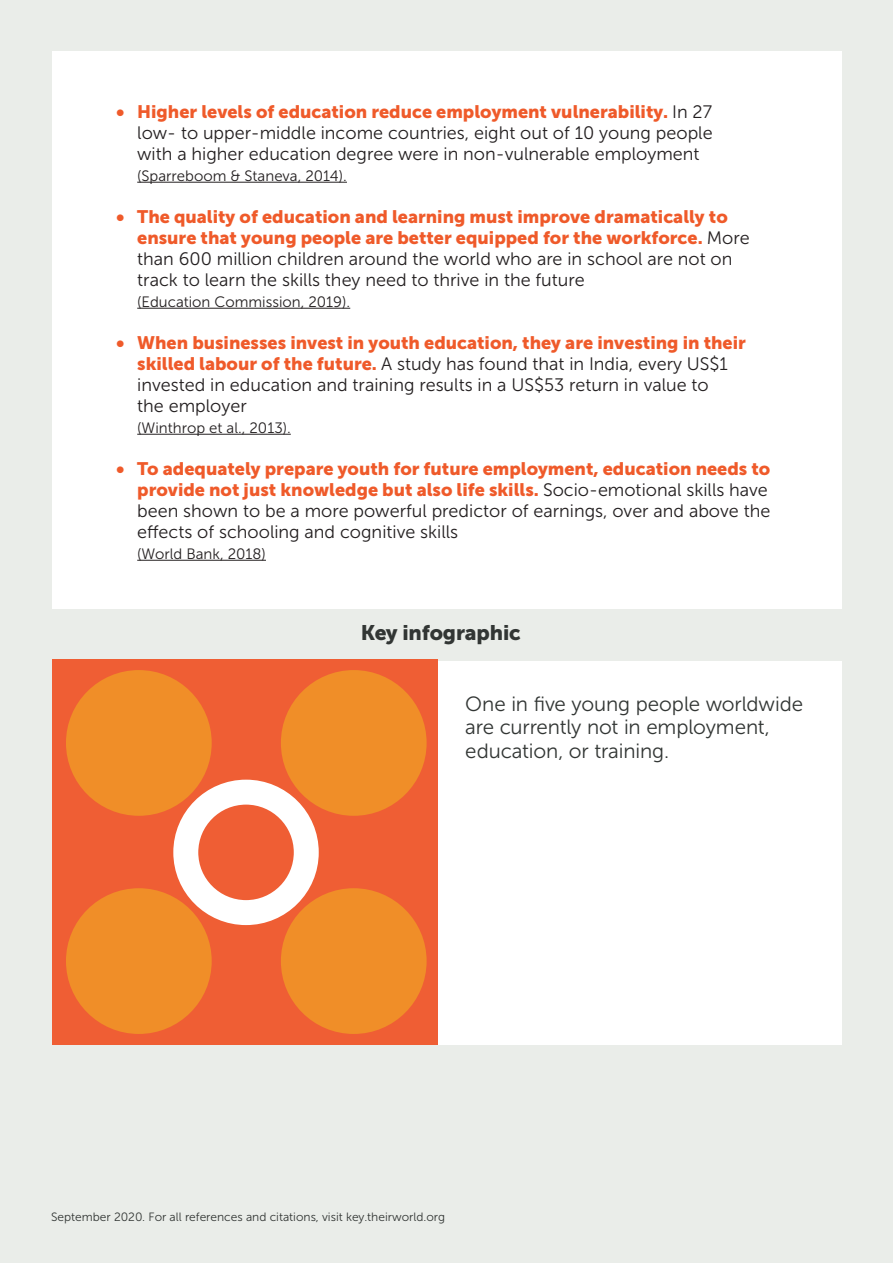
<style>
.page{position:relative;width:893px;height:1263px;background:#eaede9}
.page>*{position:absolute;margin:0;border:0;box-sizing:border-box;transform-origin:0 0}
.t1{font:21px "Museo Sans 900";letter-spacing:-.01em;color:#323634}
.t2{font:20.55px/23.5px "Museo Sans 300";letter-spacing:-.005em;color:#323634}
.t3{font:18px/21px "Museo Sans 300";color:#231f20}
.t4{font:18px/21px "Museo Sans 900";color:#ef5a2a}
.t5{font:15px "Museo Sans 300";color:#231f20}
.t6{font:12px "Museo Sans 300";color:#323634}
.s1{font-family:"Museo Sans 300";color:#231f20}
.s2{font-family:"Museo Sans 900";color:#ef5a2a}
</style>
<div class="page">
<div style="left:52px;top:51px;width:789px;height:557px;background:#fff"></div>
<hr style="left:137px;top:182px;width:210px;height:1px;background:#231f20">
<hr style="left:137px;top:308px;width:213px;height:1px;background:#231f20">
<hr style="left:137px;top:434px;width:154px;height:1px;background:#231f20">
<hr style="left:137px;top:560px;width:129px;height:1px;background:#231f20">
<div style="left:404px;top:661px;width:438px;height:384px;background:#fff"></div>
<div style="left:52px;top:660px;width:386px;height:385px;background:#ef5e34"></div>
<div style="left:66px;top:670px;width:146px;height:146px;background:#f08e28;border-radius:50%"></div>
<div style="left:281px;top:670px;width:146px;height:146px;background:#f08e28;border-radius:50%"></div>
<div style="left:66px;top:888px;width:146px;height:146px;background:#f08e28;border-radius:50%"></div>
<div style="left:281px;top:888px;width:146px;height:146px;background:#f08e28;border-radius:50%"></div>
<div style="left:173px;top:780px;width:146px;height:145px;border:25px solid #fff;border-radius:50%"></div>
<p class="t4" style="left:116px;top:101px;width:597px">• Higher levels of education reduce employment vulnerability. <span class="s1">In 27</span></p>
<p class="t3" style="left:137px;top:122px;width:577px">low- to upper-middle income countries, eight out of 10 young people with a higher education degree were in non-vulnerable employment</p>
<p class="t5" style="left:137px;top:167px;width:211px">(Sparreboom &amp; Staneva, 2014).</p>
<p class="t4" style="left:137px;top:206px;width:614px;text-indent:-21px">• The quality of education and learning must improve dramatically to ensure that young people are better equipped for the workforce. <span class="s1">More</span></p>
<p class="t3" style="left:137px;top:248px;width:597px">than 600 million children around the world who are in school are not on track to learn the skills they need to thrive in the future</p>
<p class="t5" style="left:137px;top:293px;width:215px">(Education Commission, 2019).</p>
<p class="t4" style="left:116px;top:332px;width:631px">• When businesses invest in youth education, they are investing in their</p>
<p class="t3" style="left:137px;top:353px;width:592px"><span class="s2">skilled labour of the future.</span> A study has found that in India, every US$1 invested in education and training results in a US$53 return in value to the employer</p>
<p class="t5" style="left:137px;top:419px;width:155px">(Winthrop et al., 2013).</p>
<p class="t4" style="left:116px;top:458px;width:656px;text-align:right">• To adequately prepare youth for future employment, education needs to provide not just knowledge but also life skills. <span class="s1">Socio-emotional skills have</span></p>
<p class="t3" style="left:137px;top:500px;width:635px">been shown to be a more powerful predictor of earnings, over and above the effects of schooling and cognitive skills</p>
<p class="t5" style="left:137px;top:545px;width:130px">(World Bank, 2018)</p>
<p class="t1" style="left:361px;top:620px;width:162px">Key infographic</p>
<p class="t2" style="left:465px;top:692px;width:339px">One in five young people worldwide are currently not in employment, education, or training.</p>
<p class="t6" style="left:51px;top:1210px;width:396px">September 2020. For all references and citations, visit key.theirworld.org</p>
</div>
